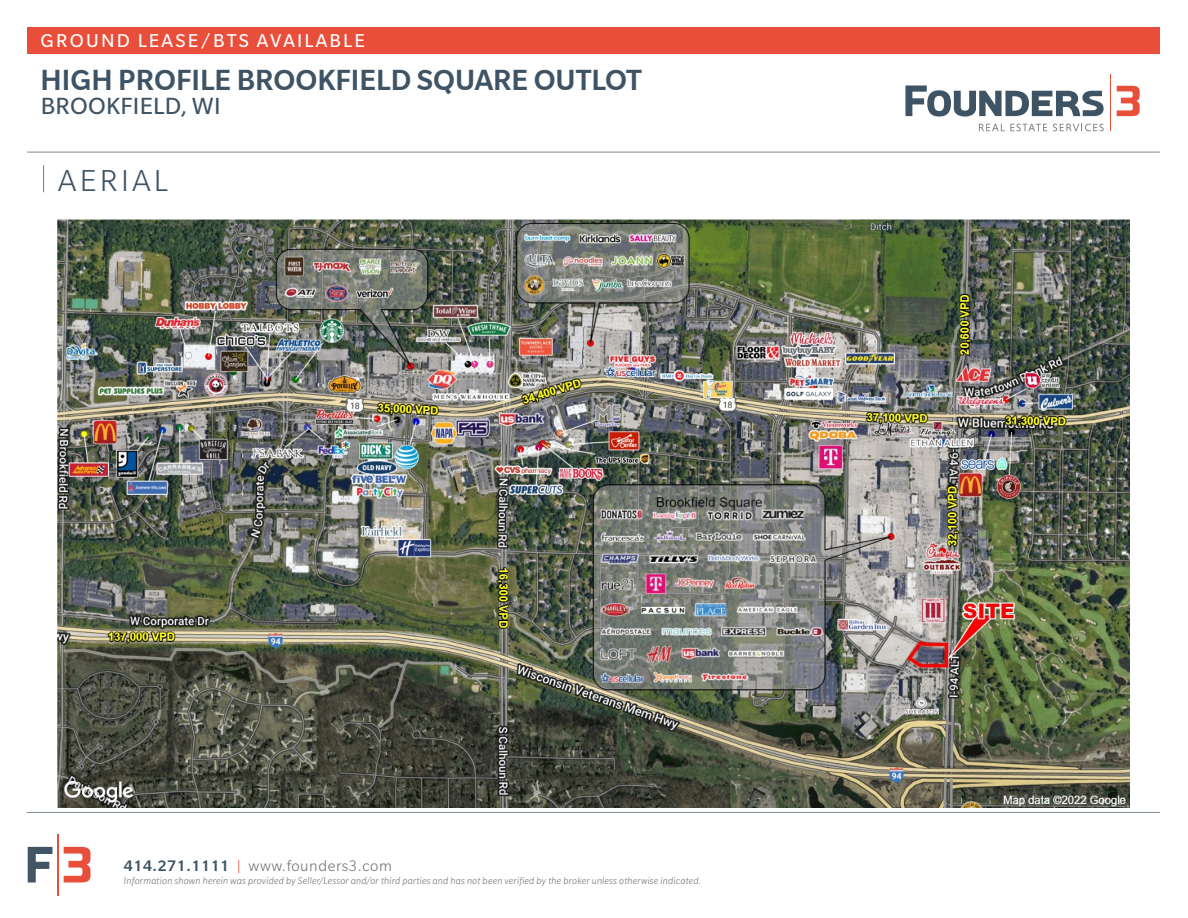
<style>
.page{position:relative;width:1188px;height:918px;background:#fff}
.page>*{position:absolute;margin:0;border:0;box-sizing:border-box;transform-origin:0 0}
.t1{font:300 33px "Slate Pro";letter-spacing:.1em;color:#3e5364}
.t2{font:500 31.5px "Slate Pro";color:#3e5364}
.t3{font:25.5px "Slate Pro";letter-spacing:.01em;color:#3e5364}
.t4{font:20.25px "Slate Pro";letter-spacing:.11em;color:#fff}
.t5{font:300 16.5px "Slate Pro";letter-spacing:.035em;color:#757679}
.t6{font:italic 300 10.5px "Slate Pro";letter-spacing:.02em;color:#757679}
.s1{font-weight:500;color:#3e5364}
.s2{color:#e94e3a}
</style>
<div class="page">
<hr style="left:1110px;top:75px;width:1px;height:56px;background:#e94e3a">
<svg style="left:905px;top:86px;width:199px;height:31px"></svg>
<svg style="left:1117px;top:86px;width:23px;height:30px"></svg>
<svg style="left:979px;top:124px;width:68px;height:7px"></svg>
<svg style="left:1053px;top:124px;width:51px;height:7px"></svg>
<hr style="left:27px;top:152px;width:1133px;height:1px;background:#7d8995">
<div style="left:27px;top:27px;width:1133px;height:27px;background:#e94e3a"></div>
<hr style="left:58px;top:834px;width:1px;height:61px;background:#e84f3b">
<svg style="left:28px;top:847px;width:24px;height:35px"></svg>
<svg style="left:64px;top:847px;width:26px;height:35px"></svg>
<hr style="left:27px;top:812px;width:1133px;height:1px;background:#7d8995">
<svg style="left:43px;top:165px;width:1px;height:27px"></svg>
<img style="left:57px;top:219px;width:1072px;height:588px">
<p class="t4" style="left:41px;top:30px;width:326px">GROUND LEASE/BTS AVAILABLE</p>
<p class="t2" style="left:41px;top:60px;width:603px">HIGH PROFILE BROOKFIELD SQUARE OUTLOT</p>
<p class="t3" style="left:41px;top:93px;width:181px">BROOKFIELD, WI</p>
<p class="t1" style="left:58px;top:164px;width:111px">AERIAL</p>
<p class="t5" style="left:124px;top:857px;width:270px"><span class="s1">414.271.1111</span> <span class="s2">|</span> www.founders3.com</p>
<p class="t6" style="left:124px;top:875px;width:579px">Information shown herein was provided by Seller/Lessor and/or third parties and has not been verified by the broker unless otherwise indicated.</p>
</div>
